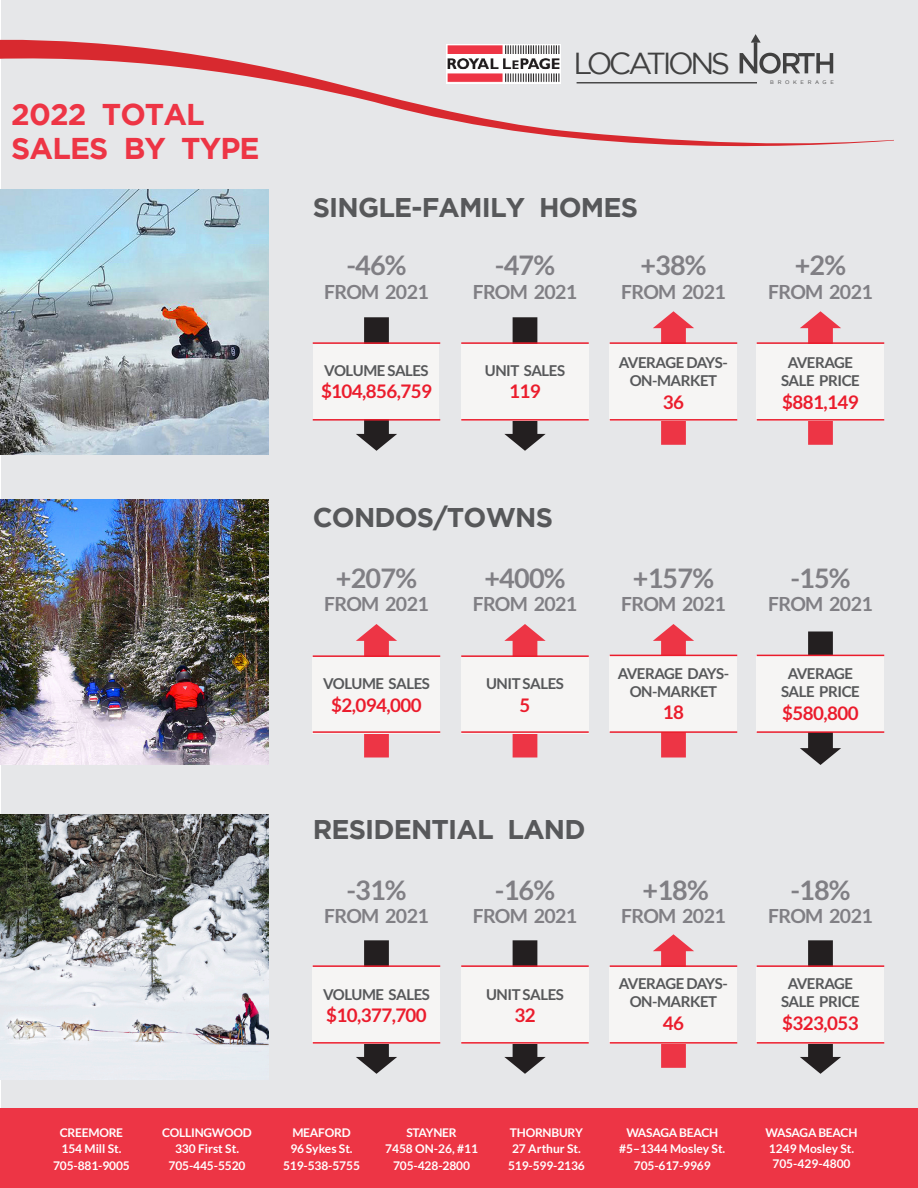
<style>
.page{position:relative;width:918px;height:1188px;background:#fff}
.page>*{position:absolute;margin:0;border:0;box-sizing:border-box;transform-origin:0 0}
.t1{font:30.3px "Gotham";letter-spacing:-.115em;color:#414141}
.t2{font:700 30px "Gotham";letter-spacing:-.03em;color:#ed3545}
.t3{font:700 27px "Lato";letter-spacing:-.03em;color:#807f84}
.t4{font:700 27px "Gotham";letter-spacing:-.03em;color:#57585a}
.t5{font:700 19.5px "Lato";letter-spacing:-.03em;color:#807f84}
.t6{font:700 18.75px "Lato";letter-spacing:-.03em;color:#eb1c2c}
.t7{font:700 15px/18px "Lato";letter-spacing:-.03em;color:#57585a;text-align:center}
.t8{font:700 12px/15px "Lato";letter-spacing:-.01em;color:#fff}
.t9{font:5.25px "Gotham";letter-spacing:.7em;color:#414141}
</style>
<div class="page">
<div style="left:2px;top:0;width:916px;height:1120px;background:#e6e7e9"></div>
<svg style="left:653px;top:934px;width:41px;height:134px"></svg>
<svg style="left:653px;top:624px;width:41px;height:134px"></svg>
<svg style="left:800px;top:631px;width:41px;height:134px"></svg>
<svg style="left:504px;top:624px;width:42px;height:134px"></svg>
<svg style="left:356px;top:624px;width:41px;height:134px"></svg>
<svg style="left:356px;top:317px;width:41px;height:134px"></svg>
<div style="left:0;top:1108px;width:918px;height:80px;background:#ed3545"></div>
<svg style="left:504px;top:940px;width:42px;height:134px"></svg>
<svg style="left:800px;top:940px;width:41px;height:134px"></svg>
<svg style="left:800px;top:311px;width:41px;height:134px"></svg>
<svg style="left:653px;top:311px;width:41px;height:134px"></svg>
<div style="left:610px;top:344px;width:127px;height:76px;background:#f6f5f4"></div>
<svg style="left:504px;top:317px;width:42px;height:134px"></svg>
<div style="left:461px;top:344px;width:128px;height:76px;background:#f6f5f4"></div>
<div style="left:757px;top:344px;width:127px;height:76px;background:#f6f5f4"></div>
<hr style="left:461px;top:342px;width:128px;height:2px;background:#eb1c2c">
<hr style="left:313px;top:342px;width:127px;height:2px;background:#eb1c2c">
<hr style="left:757px;top:342px;width:127px;height:2px;background:#eb1c2c">
<hr style="left:461px;top:419px;width:128px;height:2px;background:#eb1c2c">
<hr style="left:313px;top:419px;width:127px;height:2px;background:#eb1c2c">
<hr style="left:757px;top:419px;width:127px;height:2px;background:#eb1c2c">
<div style="left:314px;top:344px;width:125px;height:75px;background:#f6f5f4"></div>
<hr style="left:610px;top:342px;width:127px;height:2px;background:#eb1c2c">
<hr style="left:610px;top:419px;width:127px;height:2px;background:#eb1c2c">
<div style="left:610px;top:655px;width:127px;height:77px;background:#f6f5f4"></div>
<div style="left:461px;top:657px;width:128px;height:76px;background:#f6f5f4"></div>
<div style="left:313px;top:657px;width:127px;height:76px;background:#f6f5f4"></div>
<div style="left:757px;top:655px;width:127px;height:77px;background:#f6f5f4"></div>
<hr style="left:461px;top:655px;width:128px;height:2px;background:#eb1c2c">
<hr style="left:313px;top:655px;width:127px;height:2px;background:#eb1c2c">
<hr style="left:757px;top:655px;width:127px;height:1px;background:#eb1c2c">
<hr style="left:461px;top:731px;width:128px;height:2px;background:#eb1c2c">
<hr style="left:313px;top:731px;width:127px;height:2px;background:#eb1c2c">
<hr style="left:757px;top:731px;width:127px;height:2px;background:#eb1c2c">
<hr style="left:610px;top:655px;width:127px;height:1px;background:#eb1c2c">
<hr style="left:610px;top:731px;width:127px;height:2px;background:#eb1c2c">
<div style="left:610px;top:967px;width:127px;height:76px;background:#f6f5f4"></div>
<svg style="left:356px;top:940px;width:41px;height:134px"></svg>
<div style="left:461px;top:967px;width:128px;height:76px;background:#f6f5f4"></div>
<div style="left:313px;top:967px;width:127px;height:76px;background:#f6f5f4"></div>
<div style="left:757px;top:967px;width:127px;height:76px;background:#f6f5f4"></div>
<hr style="left:461px;top:1042px;width:128px;height:2px;background:#eb1c2c">
<hr style="left:313px;top:965px;width:127px;height:2px;background:#eb1c2c">
<hr style="left:757px;top:965px;width:127px;height:2px;background:#eb1c2c">
<hr style="left:461px;top:965px;width:128px;height:2px;background:#eb1c2c">
<hr style="left:313px;top:1042px;width:127px;height:2px;background:#eb1c2c">
<hr style="left:757px;top:1042px;width:127px;height:2px;background:#eb1c2c">
<hr style="left:610px;top:965px;width:127px;height:2px;background:#eb1c2c">
<hr style="left:610px;top:1042px;width:127px;height:2px;background:#eb1c2c">
<img style="left:0;top:814px;width:268px;height:266px">
<img style="left:0;top:189px;width:268px;height:265px">
<img style="left:0;top:499px;width:268px;height:266px">
<svg style="left:0;top:37px;width:894px;height:111px"></svg>
<p class="t2" style="left:11px;top:97px;width:195px">2022 TOTAL</p>
<p class="t2" style="left:11px;top:131px;width:250px">SALES BY TYPE</p>
<h1 class="t1" style="left:573px;top:46px;width:158px">LOCATIONS</h1>
<p class="t9" style="left:770px;top:80px;width:65px">BROKERAGE</p>
<p class="t4" style="left:313px;top:191px;width:327px">SINGLE-FAMILY HOMES</p>
<p class="t3" style="left:346px;top:250px;width:62px">-46%</p>
<p class="t5" style="left:324px;top:281px;width:106px">FROM 2021</p>
<p class="t7" style="left:324px;top:361px;width:106px">VOLUME SALES</p>
<p class="t6" style="left:321px;top:381px;width:112px">$104,856,759</p>
<p class="t3" style="left:495px;top:250px;width:62px">-47%</p>
<p class="t5" style="left:473px;top:281px;width:106px">FROM 2021</p>
<p class="t7" style="left:485px;top:361px;width:82px">UNIT SALES</p>
<p class="t6" style="left:509px;top:381px;width:33px">119</p>
<p class="t4" style="left:313px;top:502px;width:242px">CONDOS/TOWNS</p>
<p class="t3" style="left:336px;top:562px;width:83px">+207%</p>
<p class="t5" style="left:324px;top:593px;width:106px">FROM 2021</p>
<p class="t7" style="left:323px;top:675px;width:108px">VOLUME SALES</p>
<p class="t6" style="left:331px;top:694px;width:92px">$2,094,000</p>
<p class="t3" style="left:484px;top:562px;width:83px">+400%</p>
<p class="t5" style="left:473px;top:593px;width:106px">FROM 2021</p>
<p class="t7" style="left:486px;top:675px;width:79px">UNIT SALES</p>
<p class="t6" style="left:520px;top:694px;width:12px">5</p>
<p class="t3" style="left:640px;top:250px;width:68px">+38%</p>
<p class="t5" style="left:621px;top:281px;width:106px">FROM 2021</p>
<p class="t7" style="left:619px;top:353px;width:110px">AVERAGE DAYS-</p>
<p class="t7" style="left:630px;top:371px;width:89px">ON-MARKET</p>
<p class="t6" style="left:663px;top:391px;width:23px">36</p>
<p class="t3" style="left:633px;top:562px;width:83px">+157%</p>
<p class="t5" style="left:621px;top:593px;width:106px">FROM 2021</p>
<p class="t7" style="left:618px;top:664px;width:113px">AVERAGE DAYS-<br>ON-MARKET</p>
<p class="t6" style="left:663px;top:702px;width:23px">18</p>
<p class="t3" style="left:795px;top:250px;width:53px">+2%</p>
<p class="t5" style="left:768px;top:281px;width:106px">FROM 2021</p>
<p class="t7" style="left:781px;top:353px;width:80px">AVERAGE<br>SALE PRICE</p>
<p class="t6" style="left:782px;top:391px;width:78px">$881,149</p>
<p class="t3" style="left:790px;top:562px;width:62px">-15%</p>
<p class="t5" style="left:768px;top:593px;width:106px">FROM 2021</p>
<p class="t7" style="left:781px;top:664px;width:80px">AVERAGE<br>SALE PRICE</p>
<p class="t6" style="left:782px;top:702px;width:78px">$580,800</p>
<p class="t4" style="left:313px;top:814px;width:274px">RESIDENTIAL LAND</p>
<p class="t3" style="left:346px;top:875px;width:62px">-31%</p>
<p class="t5" style="left:324px;top:905px;width:106px">FROM 2021</p>
<p class="t7" style="left:323px;top:985px;width:108px">VOLUME SALES</p>
<p class="t6" style="left:326px;top:1005px;width:102px">$10,377,700</p>
<p class="t3" style="left:495px;top:875px;width:62px">-16%</p>
<p class="t5" style="left:473px;top:905px;width:106px">FROM 2021</p>
<p class="t7" style="left:486px;top:985px;width:79px">UNIT SALES</p>
<p class="t6" style="left:514px;top:1005px;width:23px">32</p>
<p class="t3" style="left:643px;top:875px;width:68px">+18%</p>
<p class="t5" style="left:621px;top:905px;width:106px">FROM 2021</p>
<p class="t7" style="left:619px;top:975px;width:110px">AVERAGE DAYS-</p>
<p class="t7" style="left:630px;top:993px;width:89px">ON-MARKET</p>
<p class="t6" style="left:663px;top:1012px;width:23px">46</p>
<p class="t8" style="left:60px;top:1125px;width:65px">CREEMORE</p>
<p class="t8" style="left:61px;top:1141px;width:62px">154 Mill St.</p>
<p class="t8" style="left:53px;top:1158px;width:78px">705-881-9005</p>
<p class="t8" style="left:162px;top:1125px;width:91px">COLLINGWOOD</p>
<p class="t8" style="left:175px;top:1141px;width:66px">330 First St.</p>
<p class="t8" style="left:169px;top:1158px;width:78px">705-445-5520</p>
<p class="t8" style="left:292px;top:1125px;width:60px">MEAFORD</p>
<p class="t8" style="left:290px;top:1141px;width:64px">96 Sykes St.</p>
<p class="t8" style="left:283px;top:1158px;width:78px">519-538-5755</p>
<p class="t8" style="left:406px;top:1125px;width:52px">STAYNER</p>
<p class="t8" style="left:385px;top:1141px;width:94px">7458 ON-26, #11</p>
<p class="t8" style="left:393px;top:1158px;width:78px">705-428-2800</p>
<p class="t8" style="left:510px;top:1125px;width:75px">THORNBURY</p>
<p class="t8" style="left:512px;top:1141px;width:70px">27 Arthur St.</p>
<p class="t8" style="left:508px;top:1158px;width:78px">519-599-2136</p>
<p class="t8" style="left:626px;top:1125px;width:93px">WASAGA BEACH</p>
<p class="t8" style="left:619px;top:1141px;width:108px">#5–1344 Mosley St.</p>
<p class="t8" style="left:634px;top:1158px;width:78px">705-617-9969</p>
<p class="t3" style="left:790px;top:875px;width:62px">-18%</p>
<p class="t5" style="left:768px;top:905px;width:106px">FROM 2021</p>
<p class="t7" style="left:788px;top:975px;width:67px">AVERAGE</p>
<p class="t7" style="left:781px;top:993px;width:80px">SALE PRICE</p>
<p class="t6" style="left:782px;top:1012px;width:78px">$323,053</p>
<p class="t8" style="left:766px;top:1125px;width:93px">WASAGA BEACH</p>
<p class="t8" style="left:769px;top:1141px;width:87px">1249 Mosley St.<br>705-429-4800</p>
</div>
